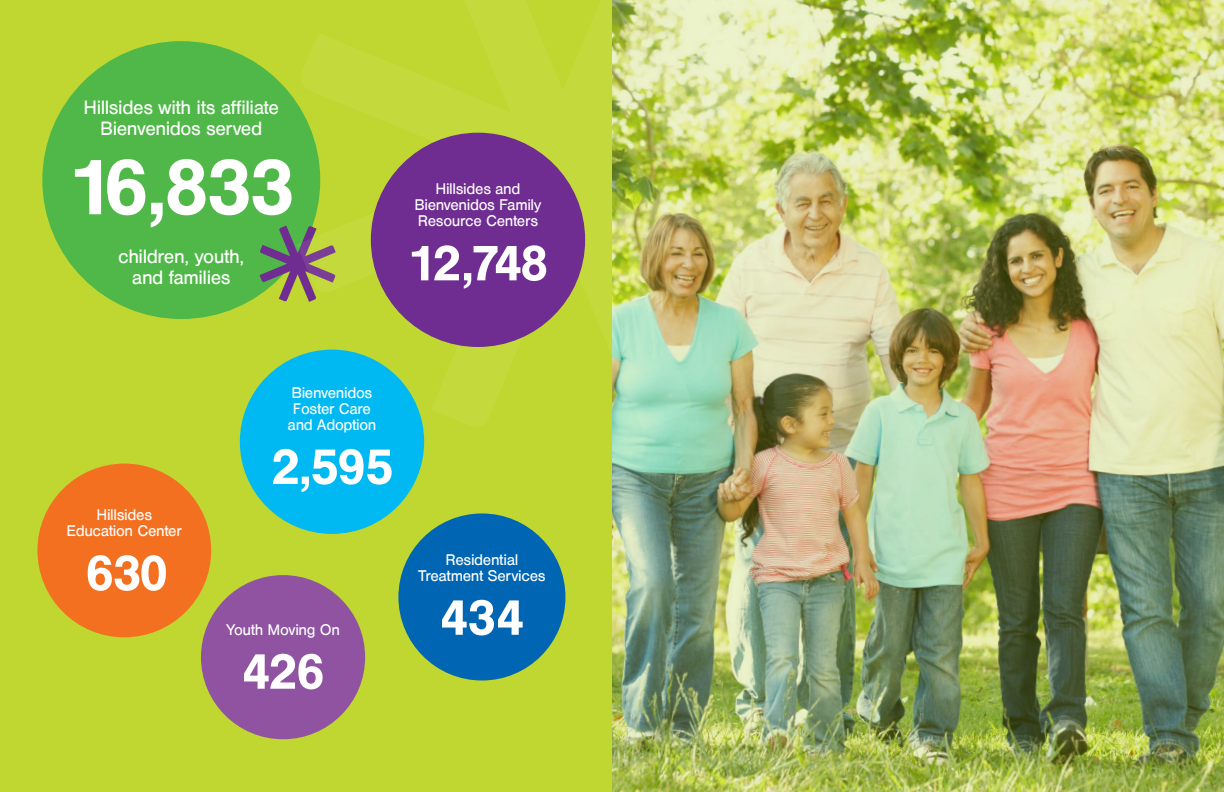
<style>
.page{position:relative;width:1224px;height:792px;background:#bfd730}
.page>*{position:absolute;margin:0;border:0;box-sizing:border-box;transform-origin:0 0}
.t1{font:700 82px "Nimbus San";color:#fff}
.t2{font:700 52px "Nimbus San";letter-spacing:-.045em;color:#fff}
.t3{font:20px/21px "Nimbus San";letter-spacing:-.025em;color:#fff;text-align:center}
.t4{font:16px/16px "Nimbus San";letter-spacing:-.02em;color:#fff;text-align:center}
</style>
<div class="page">
<img style="left:612px;top:0;width:612px;height:792px">
<div style="left:42px;top:41px;width:278px;height:278px;background:#50b848;border-radius:50%"></div>
<svg style="left:260px;top:226px;width:37px;height:76px"></svg>
<div style="left:240px;top:350px;width:184px;height:184px;background:#00b9f2;border-radius:50%"></div>
<div style="left:201px;top:575px;width:164px;height:164px;background:#8f53a1;border-radius:50%"></div>
<div style="left:37px;top:464px;width:174px;height:173px;background:#f37021;border-radius:50%"></div>
<div style="left:398px;top:513px;width:167px;height:168px;background:#0066b3;border-radius:50%"></div>
<img style="left:297px;top:0;width:533px;height:431px">
<div style="left:371px;top:133px;width:214px;height:214px;background:#6f2c91;border-radius:50%"></div>
<p class="t3" style="left:84px;top:97px;width:197px">Hillsides with its affiliate<br>Bienvenidos served</p>
<h1 class="t1" style="left:68px;top:141px;width:229px">16,833</h1>
<p class="t3" style="left:118px;top:246px;width:128px">children, youth, and families</p>
<p class="t4" style="left:414px;top:181px;width:129px">Hillsides and<br>Bienvenidos Family<br>Resource Centers</p>
<h2 class="t2" style="left:407px;top:234px;width:143px">12,748</h2>
<p class="t4" style="left:288px;top:385px;width:91px">Bienvenidos<br>Foster Care and Adoption</p>
<h2 class="t2" style="left:271px;top:437px;width:124px">2,595</h2>
<p class="t4" style="left:67px;top:507px;width:117px">Hillsides<br>Education Center</p>
<h2 class="t2" style="left:85px;top:544px;width:85px">630</h2>
<p class="t4" style="left:418px;top:552px;width:129px">Residential<br>Treatment Services</p>
<h2 class="t2" style="left:439px;top:588px;width:87px">434</h2>
<p class="t4" style="left:226px;top:622px;width:116px">Youth Moving On</p>
<h2 class="t2" style="left:241px;top:642px;width:85px">426</h2>
</div>
